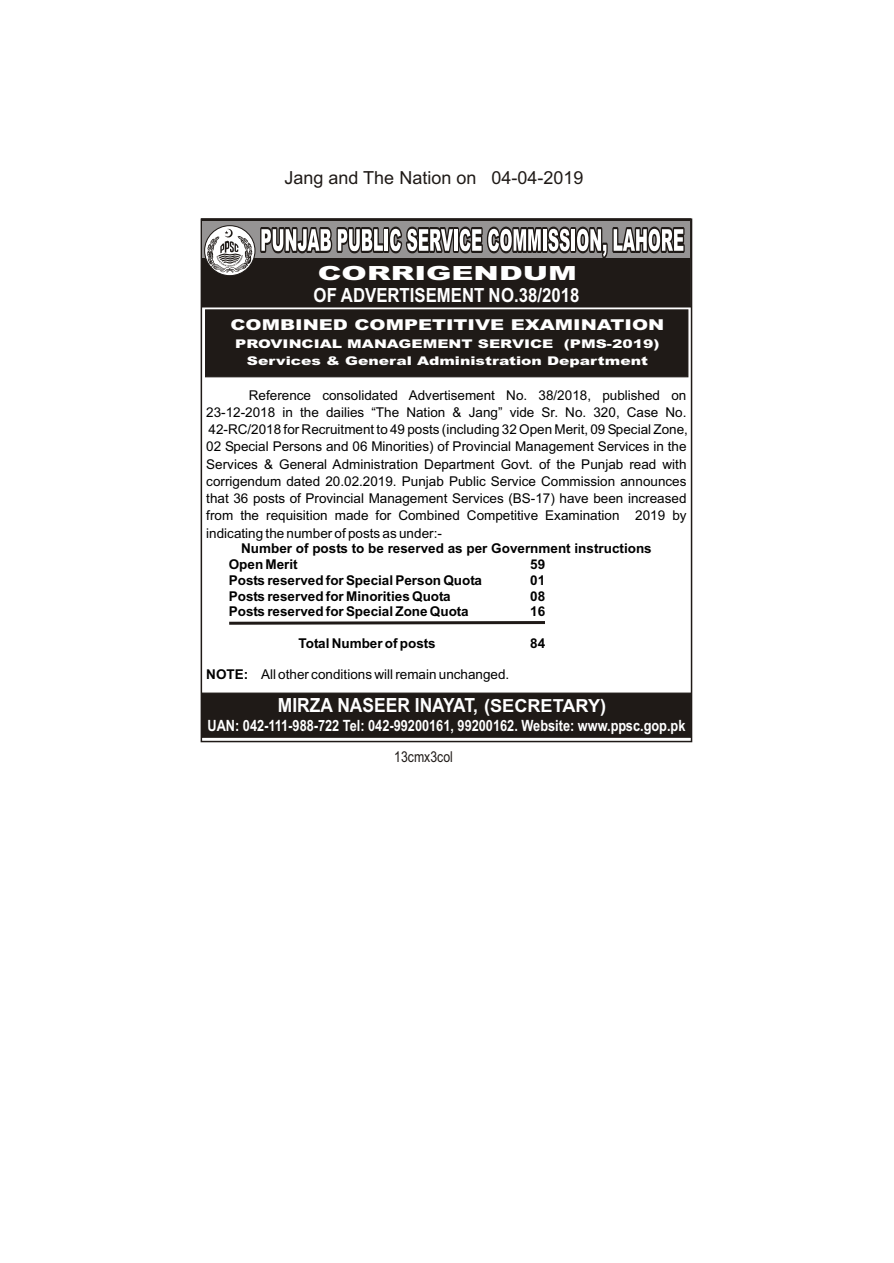
<style>
.page{position:relative;width:894px;height:1263px;background:#fff}
.page>*{position:absolute;margin:0;border:0;box-sizing:border-box;transform-origin:0 0}
.t1{font:700 19.5px "Arial";color:#fff;scale:.89 1}
.t2{font:700 19.5px "Arial";color:#fff;scale:.86 1}
.t3{font:900 19.5px "Arial";color:#fff;scale:1.56 1}
.t4{font:18px "Arial";color:#1f1a17}
.t5{font:700 15.45px "Arial";color:#fff;scale:.82 1}
.t6{font:900 15px "Arial";color:#fff;scale:1.29 1}
.t7{font:15px "Arial Narrow";color:#1f1a17}
.t8{font:13.5px/17.2px "Arial";color:#000;text-align:justify}
.t9{font:700 13.5px/15.8px "Arial";color:#000}
.t10{font:900 12px/17px "Arial";color:#fff;text-align:center;scale:1.29 1}
.s1{font-weight:700}
.s2{font-size:18px}
</style>
<div class="page">
<div style="left:201px;top:219px;width:490px;height:88px;background:#1f1a17"></div>
<div style="left:202px;top:221px;width:488px;height:37px;background:#969494"></div>
<svg style="left:260px;top:227px;width:425px;height:31px"></svg>
<svg style="left:204px;top:225px;width:52px;height:51px"></svg>
<svg style="left:207px;top:229px;width:45px;height:45px"></svg>
<div style="left:202px;top:693px;width:489px;height:44px;background:#1f1a17"></div>
<div style="left:205px;top:310px;width:483px;height:67px;background:#1f1a17;border:1px solid #1f1a17"></div>
<svg style="left:229px;top:621px;width:316px;height:4px"></svg>
<h2 class="t4" style="left:285px;top:171px;width:300px">Jang and The Nation on 04-04-2019</h2>
<h1 class="t3" style="left:318px;top:266px;width:167px">CORRIGENDUM</h1>
<h1 class="t2" style="left:314px;top:288px;width:311px">OF ADVERTISEMENT NO.38/2018</h1>
<p class="t6" style="left:231px;top:320px;width:338px">COMBINED COMPETITIVE EXAMINATION</p>
<p class="t10" style="left:235px;top:337px;width:330px">PROVINCIAL MANAGEMENT SERVICE (PMS-2019)<br>Services &amp; General Administration Department</p>
<p class="t8" style="left:206px;top:387px;width:483px;text-indent:43px">Reference consolidated Advertisement No. 38/2018, published on 23-12-2018 in the dailies “The Nation &amp; Jang” vide Sr. No. 320, Case No.<br>42-RC/2018 for Recruitment to 49 posts (including 32 Open Merit, 09 Special Zone, 02 Special Persons and 06 Minorities) of Provincial Management Services in the Services &amp; General Administration Department Govt. of the Punjab read with corrigendum dated 20.02.2019. Punjab Public Service Commission announces that 36 posts of Provincial Management Services (BS-17) have been increased from the requisition made for Combined Competitive Examination 2019 by indicating the number of posts as under:-</p>
<p class="t9" style="left:229px;top:542px;width:425px;text-indent:12px">Number of posts to be reserved as per Government instructions<br>Open Merit</p>
<p class="t9" style="left:530px;top:558px;width:17px">59</p>
<p class="t9" style="left:229px;top:574px;width:255px">Posts reserved for Special Person Quota</p>
<p class="t9" style="left:530px;top:574px;width:17px">01</p>
<p class="t9" style="left:229px;top:589px;width:224px">Posts reserved for Minorities Quota</p>
<p class="t9" style="left:530px;top:589px;width:17px">08</p>
<p class="t9" style="left:229px;top:605px;width:241px">Posts reserved for Special Zone Quota</p>
<p class="t9" style="left:530px;top:605px;width:17px">16</p>
<p class="t9" style="left:299px;top:637px;width:138px">Total Number of posts</p>
<p class="t9" style="left:530px;top:637px;width:17px">84</p>
<p class="t8" style="left:206px;top:667px;width:305px"><span class="s1">NOTE:</span> All other conditions will remain unchanged.</p>
<h1 class="t1" style="left:278px;top:698px;width:370px">MIRZA NASEER INAYAT, <span class="s2">(SECRETARY)</span></h1>
<p class="t5" style="left:207px;top:720px;width:584px">UAN: 042-111-988-722 Tel: 042-99200161, 99200162. Website: www.ppsc.gop.pk</p>
<p class="t7" style="left:394px;top:751px;width:60px">13cmx3col</p>
</div>
